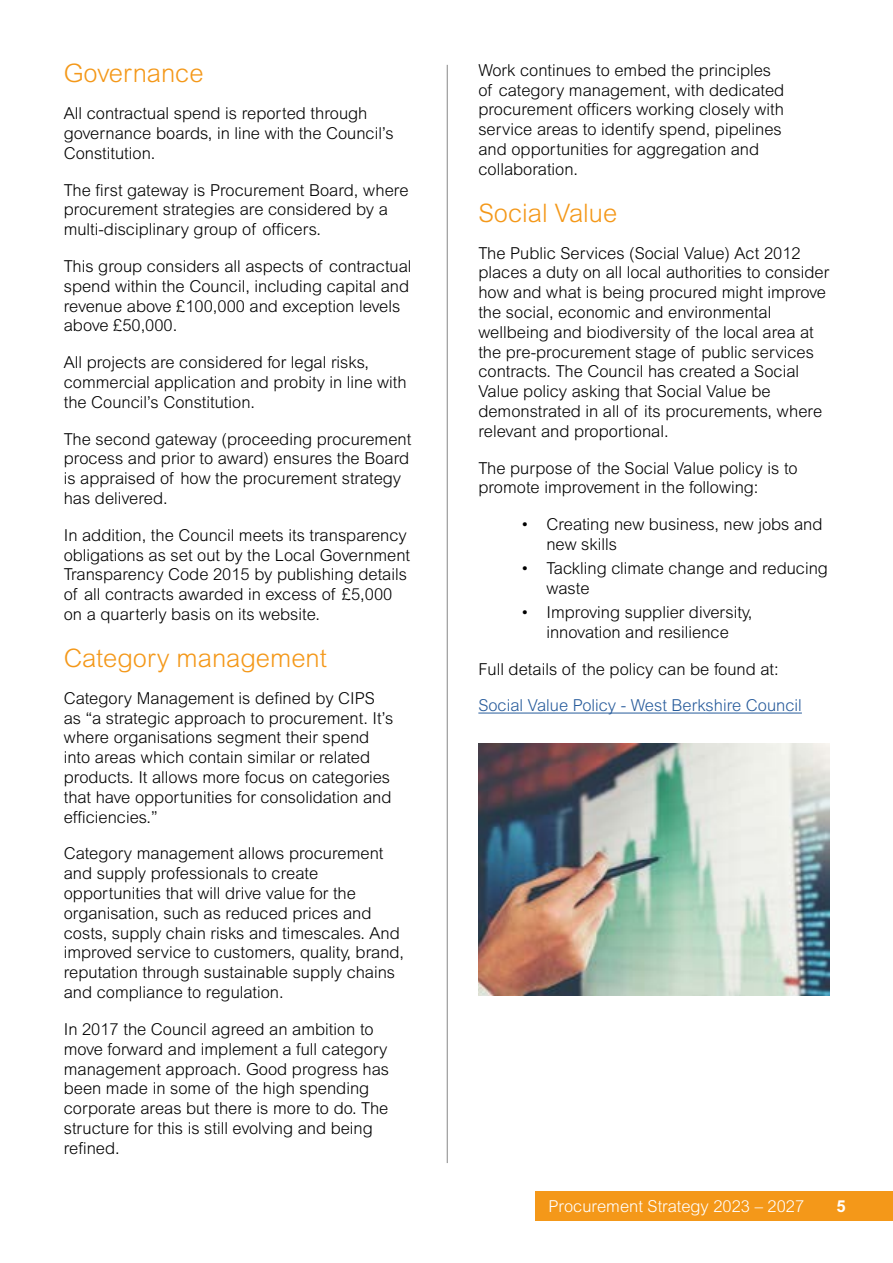
<style>
.page{position:relative;width:893px;height:1263px;background:#fff}
.page>*{position:absolute;margin:0;border:0;box-sizing:border-box;transform-origin:0 0}
.t1{font:300 25.5px "Arial MT Std";color:#f49819}
.t2{font:300 16.5px/19.8px "Arial MT Std";color:#000}
.t3{font:300 16.5px "Arial MT Std";color:#275b9b}
.t4{font:300 16.5px "Arial MT Std";color:#fff}
.t5{font:700 16.5px "Arial MT Std";color:#fff}
</style>
<div class="page">
<div style="left:536px;top:1191px;width:357px;height:29px;background:#f49819"></div>
<hr style="left:478px;top:713px;width:324px;height:1px;background:#275b9b">
<hr style="left:447px;top:65px;width:1px;height:1098px;background:#878787">
<img style="left:478px;top:744px;width:351px;height:251px">
<h1 class="t1" style="left:64px;top:59px;width:141px">Governance</h1>
<p class="t2" style="left:64px;top:103px;width:331px">All contractual spend is reported through governance boards, in line with the Council’s<br>Constitution.</p>
<p class="t2" style="left:64px;top:180px;width:346px">The first gateway is Procurement Board, where procurement strategies are considered by a multi-disciplinary group of officers.</p>
<p class="t2" style="left:64px;top:256px;width:349px">This group considers all aspects of contractual spend within the Council, including capital and revenue above £100,000 and exception levels above £50,000.</p>
<p class="t2" style="left:64px;top:352px;width:344px">All projects are considered for legal risks, commercial application and probity in line with the Council’s Constitution.</p>
<p class="t2" style="left:64px;top:429px;width:349px">The second gateway (proceeding procurement process and prior to award) ensures the Board is appraised of how the procurement strategy has delivered.</p>
<p class="t2" style="left:64px;top:525px;width:348px">In addition, the Council meets its transparency obligations as set out by the Local Government Transparency Code 2015 by publishing details of all contracts awarded in excess of £5,000 on a quarterly basis on its website.</p>
<h1 class="t1" style="left:64px;top:644px;width:265px">Category management</h1>
<p class="t2" style="left:64px;top:688px;width:331px">Category Management is defined by CIPS as “a strategic approach to procurement. It’s where organisations segment their spend into areas which contain similar or related products. It allows more focus on categories that have opportunities for consolidation and efficiencies.”</p>
<p class="t2" style="left:64px;top:844px;width:342px">Category management allows procurement and supply professionals to create opportunities that will drive value for the organisation, such as reduced prices and costs, supply chain risks and timescales. And improved service to customers, quality, brand, reputation through sustainable supply chains and compliance to regulation.</p>
<p class="t2" style="left:64px;top:1019px;width:327px">In 2017 the Council agreed an ambition to move forward and implement a full category management approach. Good progress has been made in some of the high spending corporate areas but there is more to do. The structure for this is still evolving and being refined.</p>
<p class="t2" style="left:478px;top:60px;width:307px">Work continues to embed the principles of category management, with dedicated procurement officers working closely with service areas to identify spend, pipelines and opportunities for aggregation and collaboration.</p>
<h1 class="t1" style="left:478px;top:198px;width:140px">Social Value</h1>
<p class="t2" style="left:478px;top:243px;width:352px">The Public Services (Social Value) Act 2012 places a duty on all local authorities to consider how and what is being procured might improve the social, economic and environmental wellbeing and biodiversity of the local area at the pre-procurement stage of public services contracts. The Council has created a Social Value policy asking that Social Value be demonstrated in all of its procurements, where relevant and proportional.</p>
<p class="t2" style="left:478px;top:458px;width:321px">The purpose of the Social Value policy is to promote improvement in the following:</p>
<p class="t2" style="left:546px;top:514px;width:278px;text-indent:-26px">• Creating new business, new jobs and new skills</p>
<p class="t2" style="left:546px;top:558px;width:283px;text-indent:-26px">• Tackling climate change and reducing waste</p>
<p class="t2" style="left:521px;top:602px;width:233px;text-align:center">• Improving supplier diversity, innovation and resilience</p>
<p class="t2" style="left:478px;top:659px;width:302px">Full details of the policy can be found at:</p>
<p class="t3" style="left:478px;top:696px;width:325px">Social Value Policy - West Berkshire Council</p>
<p class="t4" style="left:549px;top:1196px;width:257px">Procurement Strategy 2023 – 2027</p>
<p class="t5" style="left:836px;top:1196px;width:11px">5</p>
</div>
